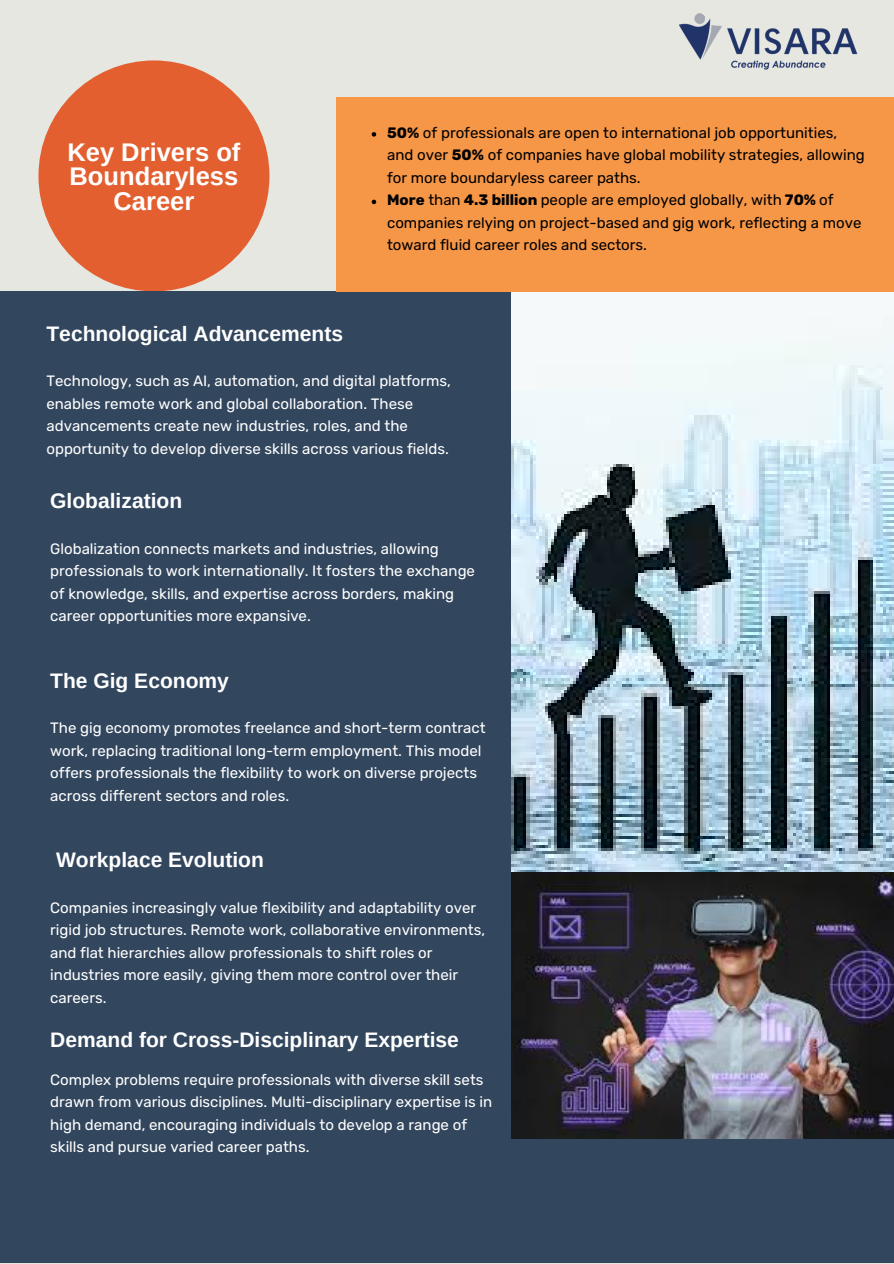
<style>
.page{position:relative;width:894px;height:1264px;background:#fff}
.page>*{position:absolute;margin:0;border:0;box-sizing:border-box;transform-origin:0 0}
.t1{font:700 25.5px/24.8px "Arimo";color:#fff;text-align:center}
.t2{font:700 21px "Arimo";color:#fff}
.t3{font:15px/22.5px "Rubik";color:#fff}
.t4{font:15px/22.5px "Rubik";color:#000}
.s1{font-weight:700}
</style>
<div class="page">
<div style="left:0;top:0;width:893px;height:1263px;background:#e6e7e1"></div>
<div style="left:0;top:291px;width:893px;height:971px;background:#32465e"></div>
<svg style="left:38px;top:60px;width:231px;height:231px;fill:#e35f2f"></svg>
<img style="left:511px;top:291px;width:382px;height:847px">
<div style="left:336px;top:97px;width:557px;height:194px;background:#f69647"></div>
<svg style="left:371px;top:132px;width:5px;height:5px"></svg>
<svg style="left:371px;top:200px;width:5px;height:4px"></svg>
<img style="left:679px;top:13px;width:179px;height:57px">
<h1 class="t1" style="left:67px;top:139px;width:174px">Key Drivers of<br>Boundaryless<br>Career</h1>
<p class="t4" style="left:387px;top:121px;width:479px"><span class="s1">50%</span> of professionals are open to international job opportunities, and over <span class="s1">50%</span> of companies have global mobility strategies, allowing for more boundaryless career paths.<br><span class="s1">More</span> than <span class="s1">4.3 billion</span> people are employed globally, with <span class="s1">70%</span> of companies relying on project-based and gig work, reflecting a move toward fluid career roles and sectors.</p>
<h2 class="t2" style="left:46px;top:322px;width:298px">Technological Advancements</h2>
<p class="t3" style="left:46px;top:370px;width:406px">Technology, such as AI, automation, and digital platforms, enables remote work and global collaboration. These advancements create new industries, roles, and the opportunity to develop diverse skills across various fields.</p>
<h2 class="t2" style="left:50px;top:489px;width:133px">Globalization</h2>
<p class="t3" style="left:50px;top:537px;width:426px">Globalization connects markets and industries, allowing professionals to work internationally. It fosters the exchange of knowledge, skills, and expertise across borders, making career opportunities more expansive.</p>
<h2 class="t2" style="left:50px;top:668px;width:180px">The Gig Economy</h2>
<p class="t3" style="left:50px;top:716px;width:436px">The gig economy promotes freelance and short-term contract work, replacing traditional long-term employment. This model offers professionals the flexibility to work on diverse projects across different sectors and roles.</p>
<h2 class="t2" style="left:56px;top:848px;width:209px">Workplace Evolution</h2>
<p class="t3" style="left:50px;top:896px;width:436px">Companies increasingly value flexibility and adaptability over rigid job structures. Remote work, collaborative environments, and flat hierarchies allow professionals to shift roles or industries more easily, giving them more control over their careers.</p>
<h2 class="t2" style="left:50px;top:1028px;width:410px">Demand for Cross-Disciplinary Expertise</h2>
<p class="t3" style="left:50px;top:1068px;width:443px">Complex problems require professionals with diverse skill sets drawn from various disciplines. Multi-disciplinary expertise is in high demand, encouraging individuals to develop a range of skills and pursue varied career paths.</p>
</div>
